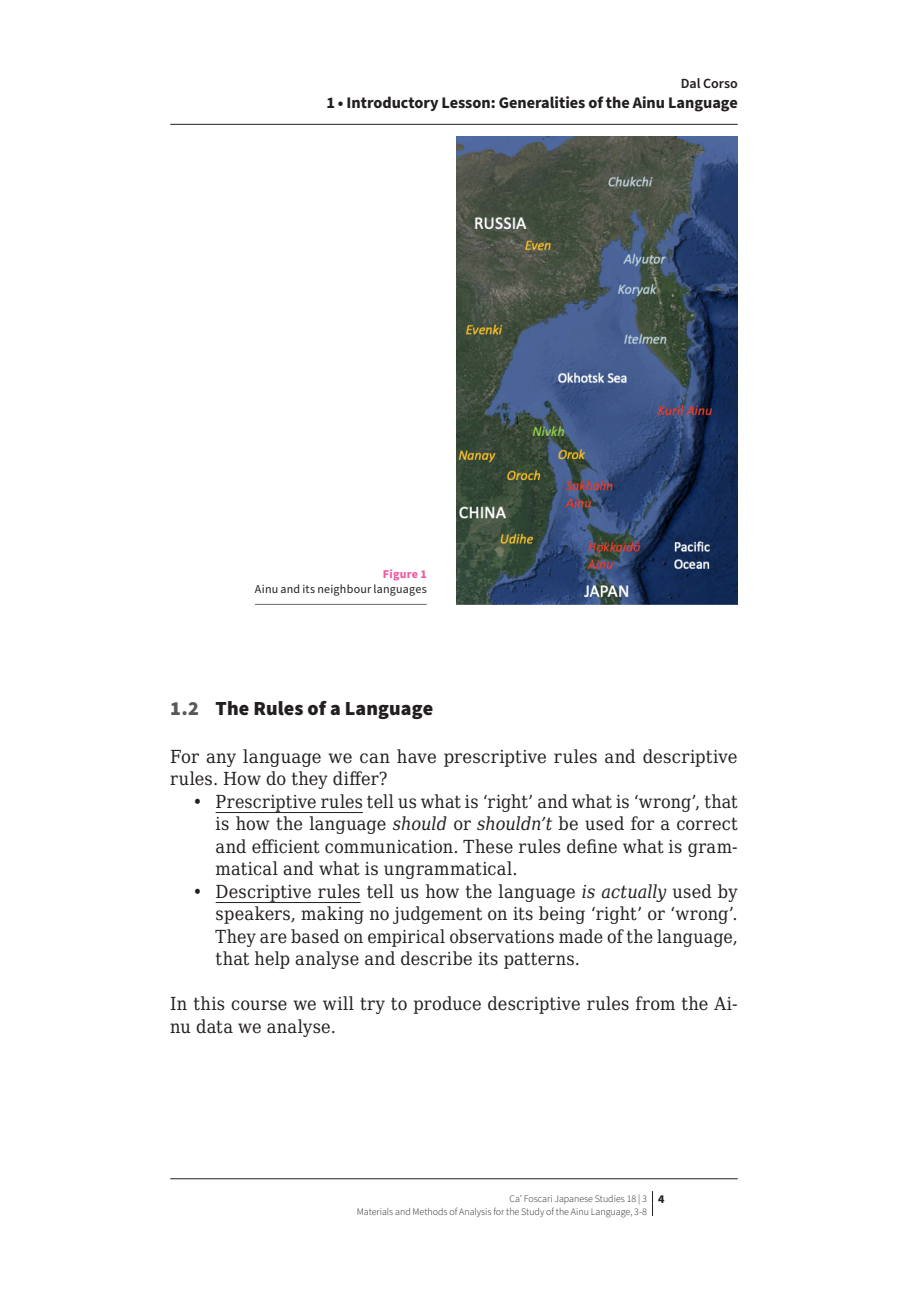
<style>
.page{position:relative;width:908px;height:1304px;background:#fff}
.page>*{position:absolute;margin:0;border:0;box-sizing:border-box;transform-origin:0 0}
.t1{font:900 20px "Source Sans Pro";letter-spacing:.005em;color:#231f20}
.t2{font:18px/22.4px "DejaVu Serif Condensed";letter-spacing:.01em;color:#231f20}
.t3{font:700 16.2px "Source Sans Pro";color:#231f20}
.t4{font:600 14px "Source Sans Pro";color:#231f20}
.t5{font:12px "Source Sans Pro";letter-spacing:.02em;color:#231f20}
.t6{font:700 12px "Source Sans Pro";letter-spacing:.02em;color:#ef59a1}
.t7{font:300 10px/12.4px "Source Sans Pro";color:#231f20}
.s1{color:#57585a}
.s2{font-style:italic}
.s3{font-weight:700;font-size:12px}
</style>
<div class="page">
<svg style="left:652px;top:1191px;width:1px;height:25px"></svg>
<hr style="left:255px;top:604px;width:171px;height:1px;background:#6c6d70">
<img style="left:456px;top:136px;width:281px;height:468px">
<hr style="left:215px;top:812px;width:148px;height:1px;background:#231f20">
<hr style="left:215px;top:902px;width:145px;height:1px;background:#231f20">
<hr style="left:170px;top:124px;width:567px;height:1px;background:#231f20">
<hr style="left:170px;top:1178px;width:567px;height:1px;background:#231f20">
<p class="t4" style="left:680px;top:74px;width:58px">Dal Corso</p>
<p class="t3" style="left:326px;top:91px;width:412px">1 • Introductory Lesson: Generalities of the Ainu Language</p>
<p class="t6" style="left:382px;top:566px;width:45px">Figure 1</p>
<p class="t5" style="left:255px;top:581px;width:173px">Ainu and its neighbour languages</p>
<p class="t1" style="left:170px;top:694px;width:264px"><span class="s1">1.2</span> The Rules of a Language</p>
<p class="t2" style="left:170px;top:745px;width:568px">For any language we can have prescriptive rules and descriptive rules. How do they differ?</p>
<p class="t2" style="left:215px;top:790px;width:523px;text-align:justify;text-indent:-23px">• Prescriptive rules tell us what is ‘right’ and what is ‘wrong’, that is how the language <span class="s2">should</span> or <span class="s2">shouldn’t</span> be used for a correct and efficient communication. These rules define what is gram&shy;matical and what is ungrammatical.</p>
<p class="t2" style="left:215px;top:880px;width:523px;text-align:justify;text-indent:-23px">• Descriptive rules tell us how the language <span class="s2">is actually</span> used by speakers, making no judgement on its being ‘right’ or ‘wrong’.<br>They are based on empirical observations made of the language, that help analyse and describe its patterns.</p>
<p class="t2" style="left:170px;top:992px;width:568px">In this course we will try to produce descriptive rules from the Ai&shy;nu data we analyse.</p>
<p class="t7" style="left:357px;top:1193px;width:309px;text-indent:152px">Ca’ Foscari Japanese Studies 18 | 3 <span class="s3">4<br></span>Materials and Methods of Analysis for the Study of the Ainu Language, 3-8</p>
</div>
